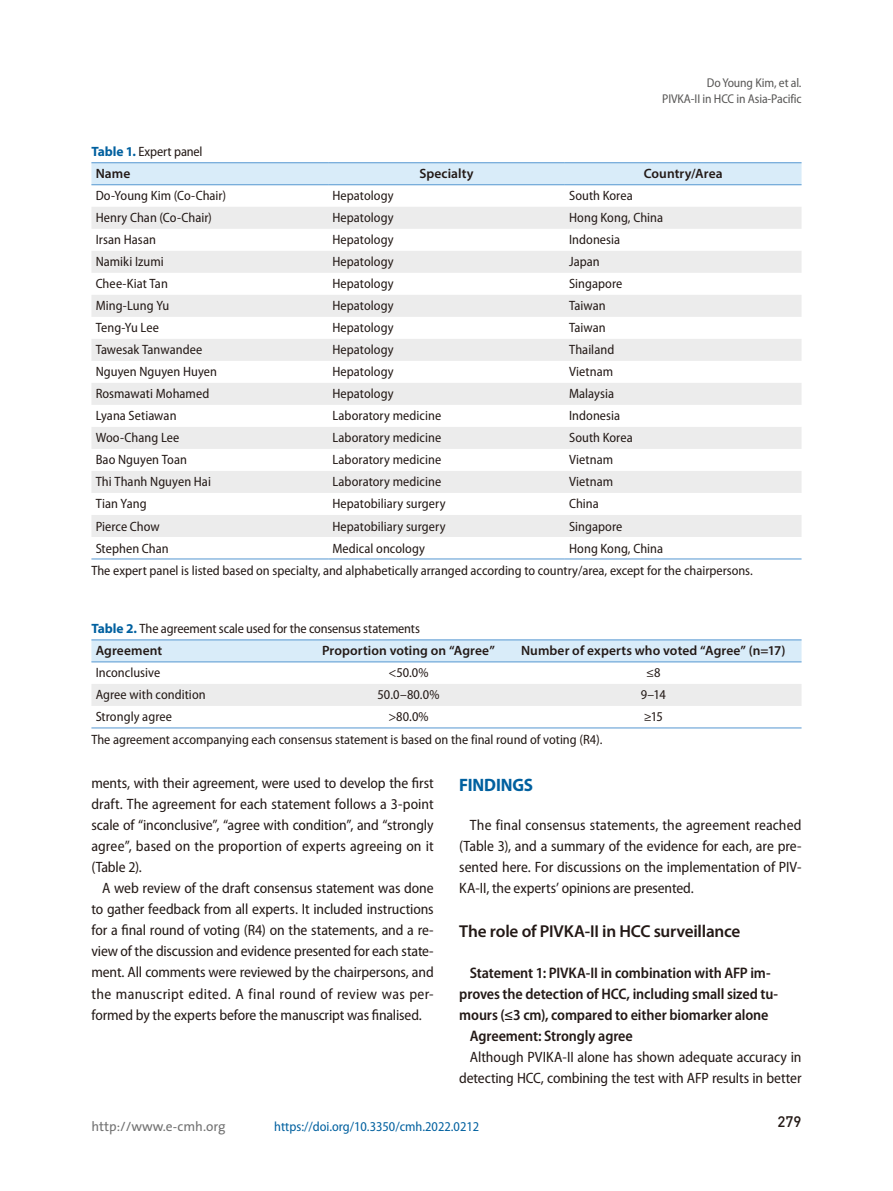
<style>
.page{position:relative;width:893px;height:1191px;background:#fff}
.page>*{position:absolute;margin:0;border:0;box-sizing:border-box;transform-origin:0 0}
.파랑제목-s{font:700 18px "Myriad Pro";letter-spacing:-.01em;color:#00609f;scale:.95 1}
._1-s{font:600 17.25px "Myriad Pro";letter-spacing:-.015em;color:#231916}
._1{font:600 semi-condensed 15.3px/21px "Myriad Pro";letter-spacing:-.01em;color:#231916}
.본문_영문_-s{font:semi-condensed 15px/21px "Myriad Pro";letter-spacing:-.005em;color:#231916;text-align:justify}
.t1{font:15px "Dinmed";color:#231916}
.표내용-s{font:semi-condensed 13.5px "Myriad Pro";letter-spacing:.005em;color:#231916}
.표설명-s{font:semi-condensed 13.5px "Myriad Pro";color:#231916}
.표머리-s{font:600 13.5px "Myriad Pro";letter-spacing:.005em;color:#231916}
.표와그림제목-s{font:semi-condensed 13.5px "Myriad Pro";letter-spacing:-.015em;color:#231916}
.t2{font:semi-condensed 13.5px "Myriad Pro";color:#00609f}
.t3{font:13.5px "The Sans";color:#727272}
.t4{font:semi-condensed 12.75px/15.8px "Myriad Pro";letter-spacing:-.01em;color:#595857;text-align:right}
.s1{font-weight:700;font-stretch:normal;color:#00609f}
</style>
<div class="page">
<div style="left:91px;top:163px;width:710px;height:21px;background:#d9ecf9"></div>
<svg style="left:91px;top:207px;width:710px;height:330px;fill:#ececec"></svg>
<hr style="left:91px;top:162px;width:237px;height:1px;background:#5497d1">
<hr style="left:328px;top:162px;width:237px;height:1px;background:#5497d1">
<hr style="left:565px;top:162px;width:236px;height:1px;background:#5497d1">
<hr style="left:91px;top:184px;width:237px;height:1px;background:#5497d1">
<hr style="left:328px;top:184px;width:237px;height:1px;background:#5497d1">
<hr style="left:565px;top:184px;width:236px;height:1px;background:#5497d1">
<hr style="left:91px;top:558px;width:237px;height:1px;background:#5497d1">
<hr style="left:328px;top:558px;width:237px;height:1px;background:#5497d1">
<hr style="left:565px;top:558px;width:236px;height:1px;background:#5497d1">
<div style="left:91px;top:640px;width:710px;height:21px;background:#d9ecf9"></div>
<div style="left:91px;top:684px;width:710px;height:22px;background:#ececec"></div>
<hr style="left:91px;top:639px;width:221px;height:1px;background:#5497d1">
<hr style="left:312px;top:639px;width:193px;height:1px;background:#5497d1">
<hr style="left:505px;top:639px;width:296px;height:1px;background:#5497d1">
<hr style="left:91px;top:661px;width:221px;height:1px;background:#5497d1">
<hr style="left:312px;top:661px;width:193px;height:1px;background:#5497d1">
<hr style="left:505px;top:661px;width:296px;height:1px;background:#5497d1">
<hr style="left:91px;top:727px;width:221px;height:1px;background:#5497d1">
<hr style="left:312px;top:727px;width:193px;height:1px;background:#5497d1">
<hr style="left:505px;top:727px;width:296px;height:1px;background:#5497d1">
<p class="t4" style="left:662px;top:75px;width:141px">Do Young Kim, et al.<br>PIVKA-II in HCC in Asia-Pacific</p>
<p class="표와그림제목-s" style="left:91px;top:144px;width:113px"><span class="s1">Table 1.</span> Expert panel</p>
<p class="표머리-s" style="left:96px;top:165px;width:36px">Name</p>
<p class="표머리-s" style="left:419px;top:165px;width:56px">Specialty</p>
<p class="표머리-s" style="left:644px;top:165px;width:80px">Country/Area</p>
<p class="표내용-s" style="left:96px;top:188px;width:132px">Do-Young Kim (Co-Chair)</p>
<p class="표내용-s" style="left:332px;top:188px;width:63px">Hepatology</p>
<p class="표내용-s" style="left:569px;top:188px;width:65px">South Korea</p>
<p class="표내용-s" style="left:96px;top:210px;width:118px">Henry Chan (Co-Chair)</p>
<p class="표내용-s" style="left:332px;top:210px;width:63px">Hepatology</p>
<p class="표내용-s" style="left:569px;top:210px;width:96px">Hong Kong, China</p>
<p class="표내용-s" style="left:96px;top:232px;width:62px">Irsan Hasan</p>
<p class="표내용-s" style="left:332px;top:232px;width:63px">Hepatology</p>
<p class="표내용-s" style="left:569px;top:232px;width:53px">Indonesia</p>
<p class="표내용-s" style="left:96px;top:254px;width:70px">Namiki Izumi</p>
<p class="표내용-s" style="left:332px;top:254px;width:63px">Hepatology</p>
<p class="표내용-s" style="left:569px;top:254px;width:32px">Japan</p>
<p class="표내용-s" style="left:96px;top:276px;width:74px">Chee-Kiat Tan</p>
<p class="표내용-s" style="left:332px;top:276px;width:63px">Hepatology</p>
<p class="표내용-s" style="left:569px;top:276px;width:55px">Singapore</p>
<p class="표내용-s" style="left:96px;top:298px;width:75px">Ming-Lung Yu</p>
<p class="표내용-s" style="left:332px;top:298px;width:63px">Hepatology</p>
<p class="표내용-s" style="left:569px;top:298px;width:38px">Taiwan</p>
<p class="표내용-s" style="left:96px;top:320px;width:65px">Teng-Yu Lee</p>
<p class="표내용-s" style="left:332px;top:320px;width:63px">Hepatology</p>
<p class="표내용-s" style="left:569px;top:320px;width:38px">Taiwan</p>
<p class="표내용-s" style="left:96px;top:342px;width:108px">Tawesak Tanwandee</p>
<p class="표내용-s" style="left:332px;top:342px;width:63px">Hepatology</p>
<p class="표내용-s" style="left:569px;top:342px;width:47px">Thailand</p>
<p class="표내용-s" style="left:96px;top:364px;width:123px">Nguyen Nguyen Huyen</p>
<p class="표내용-s" style="left:332px;top:364px;width:63px">Hepatology</p>
<p class="표내용-s" style="left:569px;top:364px;width:46px">Vietnam</p>
<p class="표내용-s" style="left:96px;top:386px;width:115px">Rosmawati Mohamed</p>
<p class="표내용-s" style="left:332px;top:386px;width:63px">Hepatology</p>
<p class="표내용-s" style="left:569px;top:386px;width:46px">Malaysia</p>
<p class="표내용-s" style="left:96px;top:408px;width:82px">Lyana Setiawan</p>
<p class="표내용-s" style="left:332px;top:408px;width:110px">Laboratory medicine</p>
<p class="표내용-s" style="left:569px;top:408px;width:53px">Indonesia</p>
<p class="표내용-s" style="left:96px;top:430px;width:85px">Woo-Chang Lee</p>
<p class="표내용-s" style="left:332px;top:430px;width:110px">Laboratory medicine</p>
<p class="표내용-s" style="left:569px;top:430px;width:65px">South Korea</p>
<p class="표내용-s" style="left:96px;top:452px;width:93px">Bao Nguyen Toan</p>
<p class="표내용-s" style="left:332px;top:452px;width:110px">Laboratory medicine</p>
<p class="표내용-s" style="left:569px;top:452px;width:46px">Vietnam</p>
<p class="표내용-s" style="left:96px;top:474px;width:117px">Thi Thanh Nguyen Hai</p>
<p class="표내용-s" style="left:332px;top:474px;width:110px">Laboratory medicine</p>
<p class="표내용-s" style="left:569px;top:474px;width:46px">Vietnam</p>
<p class="표내용-s" style="left:96px;top:496px;width:53px">Tian Yang</p>
<p class="표내용-s" style="left:332px;top:496px;width:115px">Hepatobiliary surgery</p>
<p class="표내용-s" style="left:569px;top:496px;width:31px">China</p>
<p class="표내용-s" style="left:96px;top:518px;width:66px">Pierce Chow</p>
<p class="표내용-s" style="left:332px;top:518px;width:115px">Hepatobiliary surgery</p>
<p class="표내용-s" style="left:569px;top:518px;width:55px">Singapore</p>
<p class="표내용-s" style="left:96px;top:540px;width:75px">Stephen Chan</p>
<p class="표내용-s" style="left:332px;top:540px;width:94px">Medical oncology</p>
<p class="표내용-s" style="left:569px;top:540px;width:96px">Hong Kong, China</p>
<p class="표설명-s" style="left:91px;top:563px;width:663px">The expert panel is listed based on specialty, and alphabetically arranged according to country/area, except for the chairpersons.</p>
<p class="표와그림제목-s" style="left:91px;top:621px;width:330px"><span class="s1">Table 2.</span> The agreement scale used for the consensus statements</p>
<p class="표머리-s" style="left:96px;top:642px;width:68px">Agreement</p>
<p class="표머리-s" style="left:322px;top:642px;width:174px">Proportion voting on “Agree”</p>
<p class="표머리-s" style="left:521px;top:642px;width:266px">Number of experts who voted “Agree” (n=17)</p>
<p class="표내용-s" style="left:96px;top:665px;width:66px">Inconclusive</p>
<p class="표내용-s" style="left:388px;top:665px;width:42px">&lt;50.0%</p>
<p class="표내용-s" style="left:646px;top:665px;width:16px">≤8</p>
<p class="표내용-s" style="left:96px;top:687px;width:112px">Agree with condition</p>
<p class="표내용-s" style="left:378px;top:687px;width:63px">50.0–80.0%</p>
<p class="표내용-s" style="left:641px;top:687px;width:27px">9–14</p>
<p class="표내용-s" style="left:96px;top:709px;width:78px">Strongly agree</p>
<p class="표내용-s" style="left:388px;top:709px;width:42px">&gt;80.0%</p>
<p class="표내용-s" style="left:644px;top:709px;width:20px">≥15</p>
<p class="표설명-s" style="left:91px;top:732px;width:513px">The agreement accompanying each consensus statement is based on the final round of voting (R4).</p>
<p class="본문_영문_-s" style="left:91px;top:773px;width:344px">ments, with their agreement, were used to develop the first draft. The agreement for each statement follows a 3-point scale of “inconclusive”, “agree with condition”, and “strongly agree”, based on the proportion of experts agreeing on it (Table 2).</p>
<p class="본문_영문_-s" style="left:91px;top:878px;width:344px;text-indent:11px">A web review of the draft consensus statement was done to gather feedback from all experts. It included instructions for a final round of voting (R4) on the statements, and a re&shy;view of the discussion and evidence presented for each state&shy;ment. All comments were reviewed by the chairpersons, and the manuscript edited. A final round of review was per&shy;formed by the experts before the manuscript was finalised.</p>
<p class="파랑제목-s" style="left:459px;top:773px;width:79px">FINDINGS</p>
<p class="본문_영문_-s" style="left:459px;top:815px;width:344px;text-indent:11px">The final consensus statements, the agreement reached (Table 3), and a summary of the evidence for each, are pre&shy;sented here. For discussions on the implementation of PIV-KA-II, the experts’ opinions are presented.</p>
<p class="_1-s" style="left:459px;top:920px;width:283px">The role of PIVKA-II in HCC surveillance</p>
<p class="_1" style="left:459px;top:962px;width:320px;text-indent:11px">Statement 1: PIVKA-II in combination with AFP im&shy;proves the detection of HCC, including small sized tu&shy;mours (≤3 cm), compared to either biomarker alone</p>
<p class="_1" style="left:470px;top:1025px;width:165px">Agreement: Strongly agree</p>
<p class="본문_영문_-s" style="left:459px;top:1046px;width:344px;text-align:right">Although PVIKA-II alone has shown adequate accuracy in detecting HCC, combining the test with AFP results in better</p>
<p class="t3" style="left:91px;top:1115px;width:136px">http://www.e-cmh.org</p>
<p class="t2" style="left:274px;top:1119px;width:206px">https://doi.org/10.3350/cmh.2022.0212</p>
<p class="t1" style="left:778px;top:1112px;width:25px">279</p>
</div>
